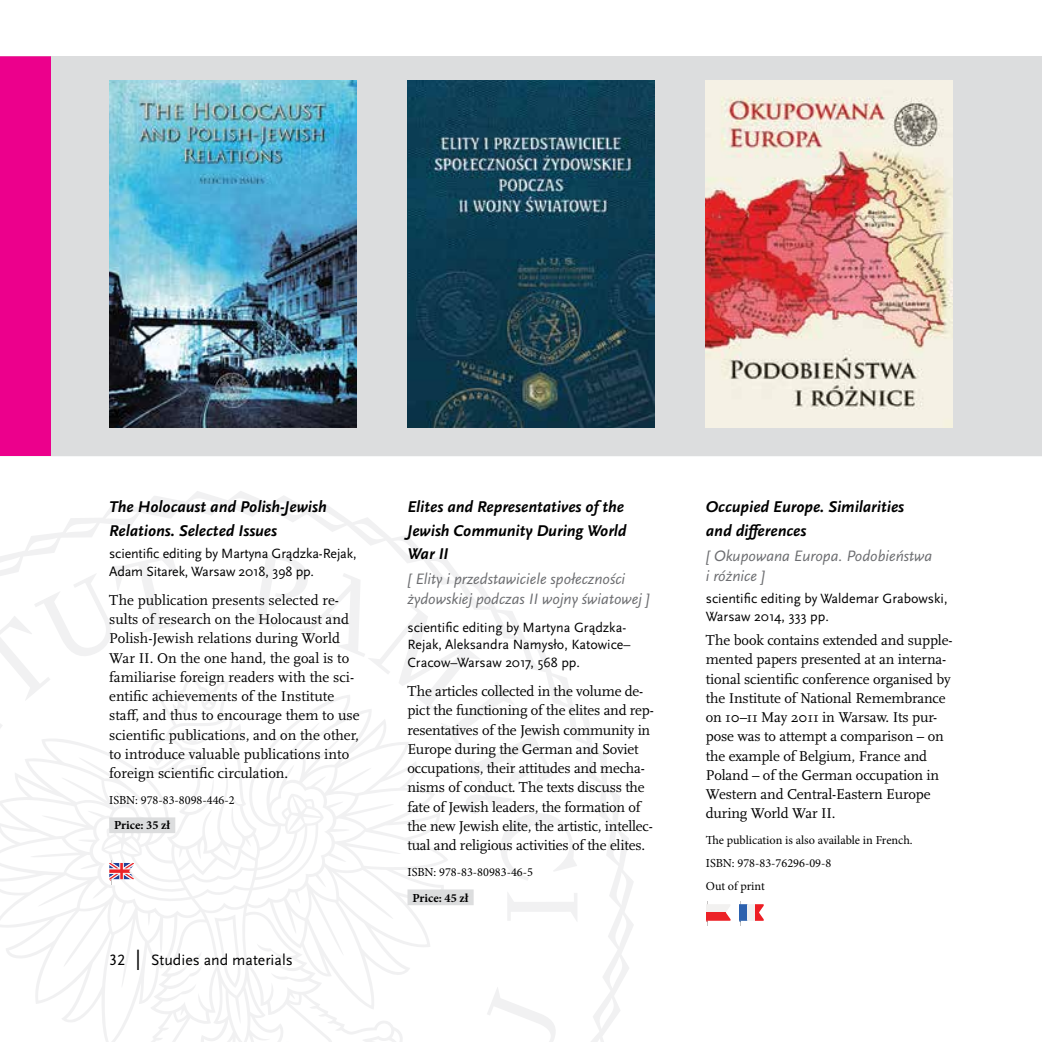
<style>
.page{position:relative;width:1042px;height:1042px;background:#fff}
.page>*{position:absolute;margin:0;border:0;box-sizing:border-box;transform-origin:0 0}
.t1{font:italic 700 16.28px/23.6px "Scala Sans Pro";color:#000}
.t2{font:italic 15.75px/20.1px "Scala Sans Pro";color:#6d6e71}
.t3{font:15.75px "Scala Sans Pro";color:#000}
.t4{font:14.88px/19.2px "Scala Pro";letter-spacing:-.01em;color:#000}
.t5{font:14px/17.5px "Scala Sans Pro";color:#000}
.t6{font:12.25px/23.3px "Minion Pro";color:#000}
.t7{font:700 12.25px "Minion Pro";color:#000}
.s1{font-size:21px}
</style>
<div class="page">
<svg style="left:0;top:491px;width:634px;height:551px"></svg>
<div style="left:0;top:56px;width:1042px;height:400px;background:#dcddde"></div>
<div style="left:0;top:57px;width:51px;height:399px;background:#ec008c"></div>
<div style="left:407px;top:889px;width:67px;height:16px;background:#dcddde"></div>
<div style="left:109px;top:817px;width:66px;height:16px;background:#dcddde"></div>
<img style="left:706px;top:81px;width:246px;height:347px">
<img style="left:407px;top:81px;width:247px;height:347px">
<img style="left:109px;top:81px;width:247px;height:347px">
<div style="left:739px;top:904px;width:8px;height:17px;background:#2c61ae"></div>
<div style="left:747px;top:904px;width:8px;height:17px;background:#f1f1f1"></div>
<svg style="left:755px;top:904px;width:9px;height:17px"></svg>
<div style="left:706px;top:904px;width:25px;height:8px;background:#f2f1f0"></div>
<div style="left:706px;top:912px;width:25px;height:9px;background:#ec2227"></div>
<svg style="left:109px;top:860px;width:25px;height:24px"></svg>
<p class="t1" style="left:109px;top:495px;width:219px">The Holocaust and Polish-Jewish<br>Relations. Selected Issues</p>
<p class="t5" style="left:109px;top:545px;width:249px">scientific editing by Martyna Grądzka-Rejak,<br>Adam Sitarek, Warsaw 2018, 398 pp.</p>
<p class="t4" style="left:109px;top:590px;width:252px">The publication presents selected re&shy;sults of research on the Holocaust and Polish-Jewish relations during World War II. On the one hand, the goal is to familiarise foreign readers with the sci&shy;entific achievements of the Institute staff, and thus to encourage them to use scientific publications, and on the other, to introduce valuable publications into foreign scientific circulation.</p>
<p class="t6" style="left:109px;top:788px;width:127px">ISBN: 978-83-8098-446-2</p>
<p class="t7" style="left:114px;top:817px;width:58px">Price: 35 zł</p>
<p class="t3" style="left:109px;top:951px;width:185px">32 <span class="s1">|</span> Studies and materials</p>
<p class="t1" style="left:407px;top:495px;width:221px">Elites and Representatives of the<br>Jewish Community During World<br>War II</p>
<p class="t2" style="left:407px;top:569px;width:244px">[ Elity i przedstawiciele społeczności żydowskiej podczas II wojny światowej ]</p>
<p class="t5" style="left:407px;top:619px;width:224px">scientific editing by Martyna Grądzka-<br>Rejak, Aleksandra Namysło, Katowice–<br>Cracow–Warsaw 2017, 568 pp.</p>
<p class="t4" style="left:407px;top:682px;width:248px">The articles collected in the volume de&shy;pict the functioning of the elites and rep&shy;resentatives of the Jewish community in Europe during the German and Soviet occupations, their attitudes and mecha&shy;nisms of conduct. The texts discuss the fate of Jewish leaders, the formation of the new Jewish elite, the artistic, intellec&shy;tual and religious activities of the elites.</p>
<p class="t6" style="left:407px;top:860px;width:127px">ISBN: 978-83-80983-46-5</p>
<p class="t7" style="left:412px;top:889px;width:58px">Price: 45 zł</p>
<p class="t1" style="left:706px;top:495px;width:200px">Occupied Europe. Similarities and differences</p>
<p class="t2" style="left:706px;top:545px;width:228px">[ Okupowana Europa. Podobieństwa i różnice ]</p>
<p class="t5" style="left:706px;top:590px;width:243px">scientific editing by Waldemar Grabowski,<br>Warsaw 2014, 333 pp.</p>
<p class="t4" style="left:706px;top:631px;width:248px">The book contains extended and supple&shy;mented papers presented at an interna&shy;tional scientific conference organised by the Institute of National Remembrance on 10–11 May 2011 in Warsaw. Its pur&shy;pose was to attempt a comparison – on the example of Belgium, France and Poland – of the German occupation in Western and Central-Eastern Europe during World War II.</p>
<p class="t6" style="left:706px;top:828px;width:208px">The publication is also available in French.<br>ISBN: 978-83-76296-09-8<br>Out of print</p>
</div>
